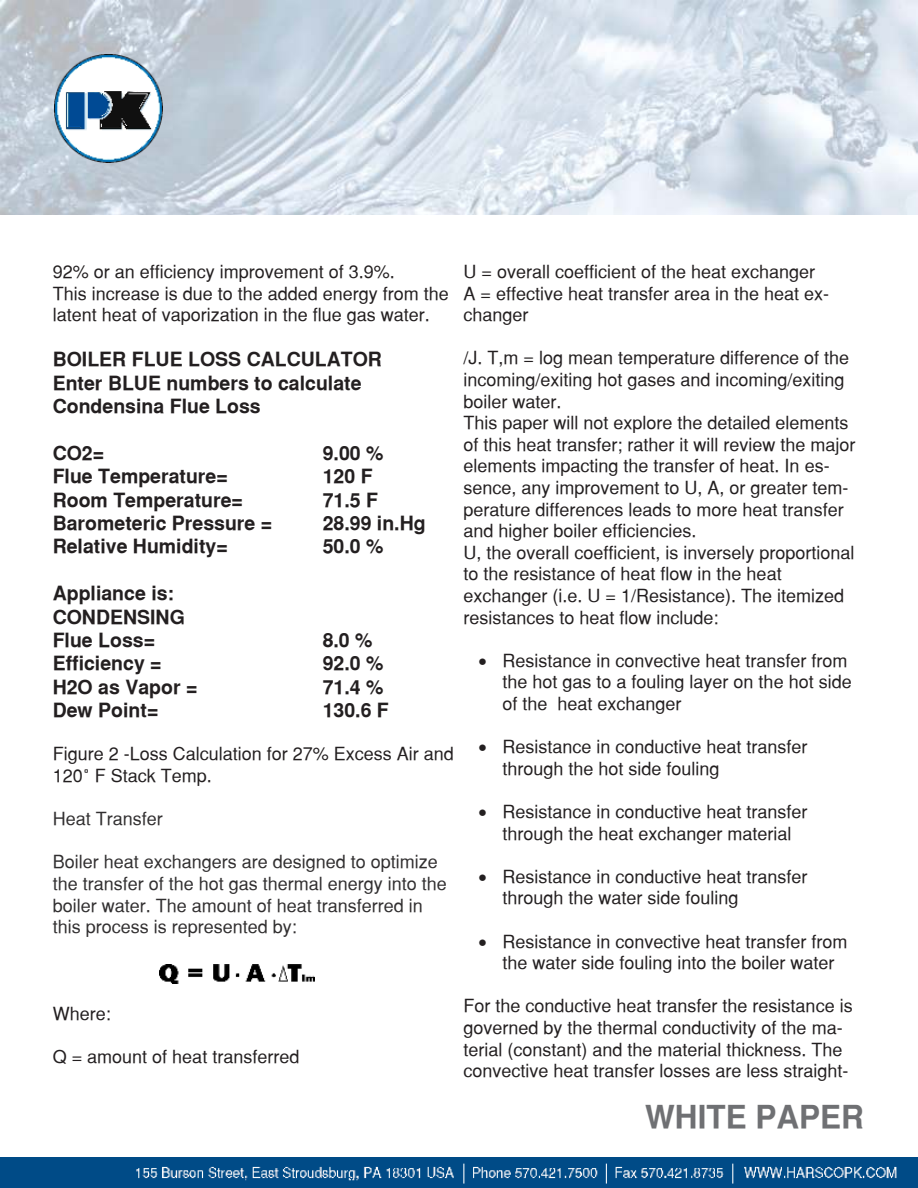
<style>
.page{position:relative;width:918px;height:1188px;background:#fff}
.page>*{position:absolute;margin:0;border:0;box-sizing:border-box;transform-origin:0 0}
.t1{font:700 31.5px "Sans Serif";color:#6f7073}
.t2{font:700 19.5px/23.4px "Sans Serif";color:#231f20}
.t3{font:18px/21.6px "Sans Serif";color:#231f20}
.t4{font:18px/21.6px "Sans Serif";color:#312f30}
.s1{font-family:"Agency FB"}
</style>
<div class="page">
<img style="left:0;top:0;width:918px;height:214px">
<img style="left:54px;top:54px;width:108px;height:108px">
<img style="left:0;top:1158px;width:918px;height:30px">
<img style="left:159px;top:965px;width:156px;height:18px">
<p class="t3" style="left:53px;top:261px;width:398px">92% or an efficiency improvement of 3.9%.<br>This increase is due to the added energy from the latent heat of vaporization in the flue gas water.</p>
<p class="t2" style="left:53px;top:347px;width:331px">BOILER FLUE LOSS CALCULATOR<br>Enter BLUE numbers to calculate<br>Condensina Flue Loss</p>
<p class="t2" style="left:53px;top:441px;width:53px">CO2=</p>
<p class="t2" style="left:323px;top:441px;width:62px">9.00 %</p>
<p class="t2" style="left:53px;top:464px;width:177px">Flue Temperature=</p>
<p class="t2" style="left:323px;top:464px;width:51px">120 F</p>
<p class="t2" style="left:53px;top:488px;width:192px">Room Temperature=</p>
<p class="t2" style="left:323px;top:488px;width:57px">71.5 F</p>
<p class="t2" style="left:53px;top:511px;width:221px">Barometeric Pressure =</p>
<p class="t2" style="left:323px;top:511px;width:104px">28.99 in.Hg</p>
<p class="t2" style="left:53px;top:535px;width:177px">Relative Humidity=</p>
<p class="t2" style="left:323px;top:535px;width:62px">50.0 %</p>
<p class="t2" style="left:53px;top:581px;width:134px">Appliance is:<br>CONDENSING<br>Flue Loss=</p>
<p class="t2" style="left:323px;top:628px;width:51px">8.0 %</p>
<p class="t2" style="left:53px;top:652px;width:110px">Efficiency =</p>
<p class="t2" style="left:323px;top:652px;width:62px">92.0 %</p>
<p class="t2" style="left:53px;top:675px;width:146px">H2O as Vapor =</p>
<p class="t2" style="left:323px;top:675px;width:62px">71.4 %</p>
<p class="t2" style="left:53px;top:698px;width:107px">Dew Point=</p>
<p class="t2" style="left:323px;top:698px;width:68px">130.6 F</p>
<p class="t3" style="left:53px;top:743px;width:403px">Figure 2 -Loss Calculation for 27% Excess Air and<br>120<span class="s1">˚</span> F Stack Temp.</p>
<p class="t4" style="left:53px;top:808px;width:112px">Heat Transfer</p>
<p class="t4" style="left:53px;top:851px;width:396px">Boiler heat exchangers are designed to optimize the transfer of the hot gas thermal energy into the boiler water. The amount of heat transferred in this process is represented by:</p>
<p class="t3" style="left:53px;top:1002px;width:60px">Where:</p>
<p class="t3" style="left:53px;top:1045px;width:248px">Q = amount of heat transferred</p>
<p class="t3" style="left:464px;top:261px;width:367px">U = overall coefficient of the heat exchanger<br>A = effective heat transfer area in the heat ex&shy;changer</p>
<p class="t3" style="left:464px;top:347px;width:394px">/J. T,m = log mean temperature difference of the incoming/exiting hot gases and incoming/exiting boiler water.<br>This paper will not explore the detailed elements of this heat transfer; rather it will review the major elements impacting the transfer of heat. In es&shy;sence, any improvement to U, A, or greater tem&shy;perature differences leads to more heat transfer and higher boiler efficiencies.<br>U, the overall coefficient, is inversely proportional to the resistance of heat flow in the heat exchanger (i.e. U = 1/Resistance). The itemized resistances to heat flow include:</p>
<p class="t3" style="left:503px;top:649px;width:351px;text-indent:-24px">• Resistance in convective heat transfer from the hot gas to a fouling layer on the hot side of the heat exchanger</p>
<p class="t3" style="left:503px;top:736px;width:307px;text-indent:-24px">• Resistance in conductive heat transfer through the hot side fouling</p>
<p class="t3" style="left:479px;top:801px;width:331px;text-align:center">• Resistance in conductive heat transfer through the heat exchanger material</p>
<p class="t3" style="left:503px;top:865px;width:307px;text-indent:-24px">• Resistance in conductive heat transfer through the water side fouling</p>
<p class="t3" style="left:503px;top:930px;width:347px;text-indent:-24px">• Resistance in convective heat transfer from the water side fouling into the boiler water</p>
<p class="t3" style="left:464px;top:995px;width:391px">For the conductive heat transfer the resistance is governed by the thermal conductivity of the ma&shy;terial (constant) and the material thickness. The convective heat transfer losses are less straight-</p>
<h1 class="t1" style="left:645px;top:1098px;width:220px">WHITE PAPER</h1>
</div>
